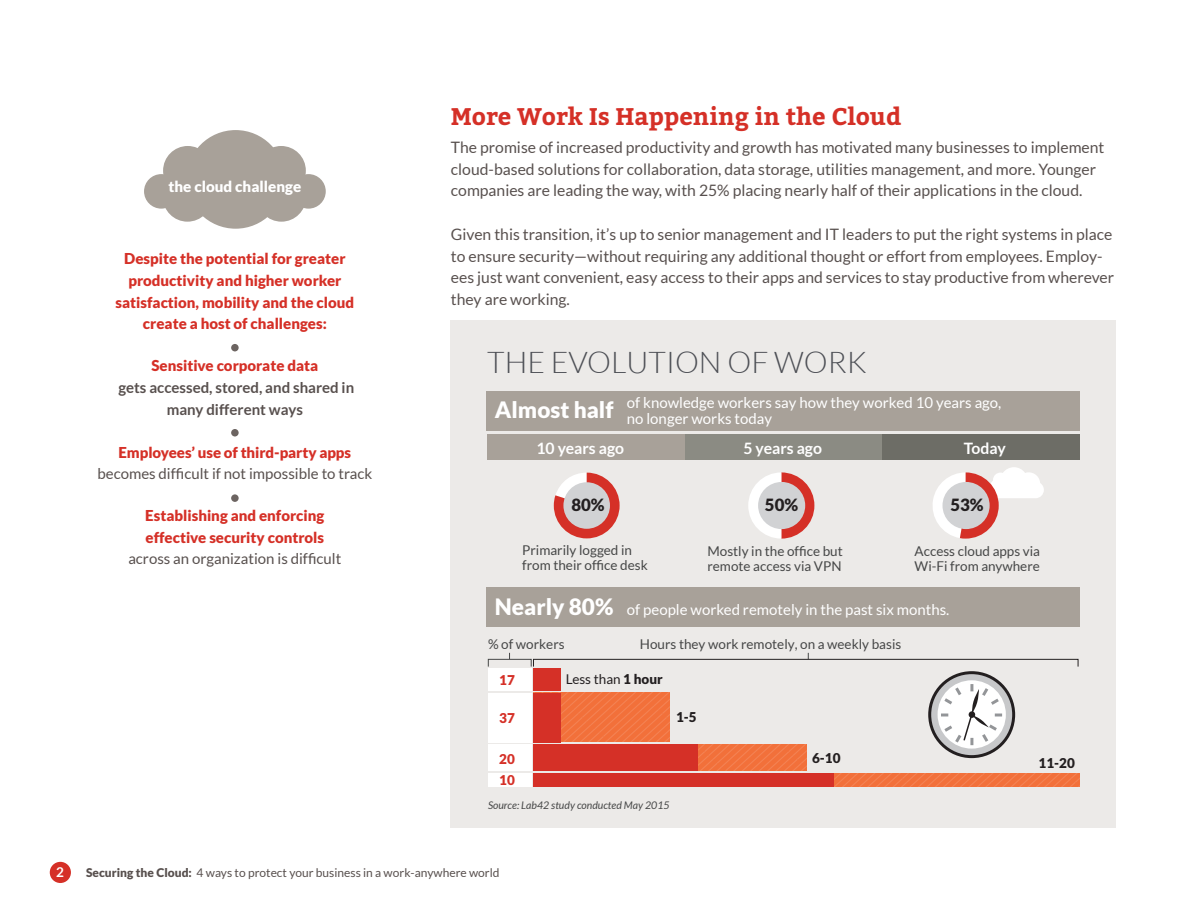
<style>
.page{position:relative;width:1188px;height:918px;background:#fff}
.page>*{position:absolute;margin:0;border:0;box-sizing:border-box;transform-origin:0 0}
.t1{font:300 30px "Lato";color:#4d4f55}
.Log_Me_In_Sub{font:700 24px "Bitter";color:#d53027}
.t2{font:900 22.5px "Lato";color:#fff}
.t3{font:900 16.8px "Lato";color:#231f20}
.Log_Me_In_Body_Copy{font:15.75px/21.8px "Lato";color:#58504e}
.t4{font:700 15.75px "Lato";color:#fff}
.t5{font:900 15.15px "Lato";color:#fff}
.t6{font:15px/16.5px "Lato";color:#fff}
.LogMein_Bulleted_hea{font:900 15px/21.8px "Lato";color:#d53027;text-align:center}
.Log_Me_In_Bulleted_c{font:15px/21px "Lato";color:#58504e;text-align:center}
.Log_Me_In_Bulleted_c-2{font:900 15px/21.8px "Lato";color:#d53027}
.Log_Me_In_Bulleted_c-3{font:700 15px/21.8px "Lato";color:#58504e;text-align:center}
.t7{font:13.5px/15px "Lato";color:#464747}
.t8{font:13.5px "Lato";color:#231f20}
.t9{font:900 13.5px "Lato";color:#231f20}
.t10{font:900 13.5px/21px "Lato";color:#d53027}
.body{font:700 13.5px "Lato";color:#fff}
.t11{font:12px "Lato";color:#58504e}
.t12{font:italic 10.5px "Lato";color:#464747}
.s1{font-weight:900;color:#d53027}
.s2{font-weight:900;font-size:22.5px}
.s3{font-weight:900}
</style>
<div class="page">
<div style="left:50px;top:862px;width:21px;height:21px;background:#d53027;border-radius:50%"></div>
<div style="left:186px;top:130px;width:99px;height:99px;background:#a8a199;border-radius:50%"></div>
<div style="left:257px;top:146px;width:49px;height:49px;background:#a8a199;border-radius:50%"></div>
<div style="left:163px;top:146px;width:49px;height:49px;background:#a8a199;border-radius:50%"></div>
<div style="left:291px;top:174px;width:35px;height:35px;background:#a8a199;border-radius:50%"></div>
<div style="left:144px;top:174px;width:35px;height:35px;background:#a8a199;border-radius:50%"></div>
<div style="left:257px;top:172px;width:49px;height:50px;background:#a8a199;border-radius:50%"></div>
<div style="left:163px;top:172px;width:49px;height:50px;background:#a8a199;border-radius:50%"></div>
<div style="left:450px;top:320px;width:666px;height:508px;background:#eceae8"></div>
<div style="left:488px;top:668px;width:43px;height:23px;background:#fff"></div>
<div style="left:488px;top:693px;width:43px;height:49px;background:#fff"></div>
<div style="left:488px;top:744px;width:43px;height:27px;background:#fff"></div>
<div style="left:488px;top:773px;width:43px;height:14px;background:#fff"></div>
<svg style="left:554px;top:473px;width:66px;height:65px"></svg>
<div style="left:563px;top:482px;width:47px;height:47px;background:#d1d2d4;border-radius:50%"></div>
<div style="left:685px;top:435px;width:197px;height:25px;background:#8b8b83"></div>
<div style="left:487px;top:435px;width:198px;height:25px;background:#a8a199"></div>
<div style="left:487px;top:587px;width:593px;height:40px;background:#a8a199"></div>
<div style="left:487px;top:391px;width:593px;height:40px;background:#a8a199"></div>
<div style="left:882px;top:435px;width:198px;height:25px;background:#6d6d66"></div>
<svg style="left:748px;top:467px;width:296px;height:72px"></svg>
<div style="left:943px;top:482px;width:47px;height:47px;background:#d1d2d4;border-radius:50%"></div>
<div style="left:533px;top:668px;width:27px;height:23px;background:#d53027"></div>
<svg style="left:560px;top:693px;width:110px;height:49px;fill:#f2703a"></svg>
<svg style="left:697px;top:744px;width:109px;height:27px;fill:#f2703a"></svg>
<svg style="left:834px;top:773px;width:246px;height:14px;fill:#f2703a"></svg>
<div style="left:533px;top:693px;width:27px;height:49px;background:#d53027"></div>
<div style="left:533px;top:744px;width:164px;height:27px;background:#d53027"></div>
<div style="left:533px;top:773px;width:301px;height:14px;background:#d53027"></div>
<div style="left:488px;top:659px;width:44px;height:8px;border:1px solid #464747"></div>
<div style="left:533px;top:659px;width:545px;height:8px;border:1px solid #231f20"></div>
<svg style="left:930px;top:673px;width:84px;height:84px"></svg>
<div style="left:928px;top:671px;width:87px;height:87px;border:3px solid #231f20;border-radius:50%"></div>
<div style="left:938px;top:680px;width:68px;height:69px;background:#fff;border-radius:50%"></div>
<svg style="left:941px;top:684px;width:61px;height:62px"></svg>
<div style="left:231px;top:344px;width:8px;height:7px;background:#6c6461;border-radius:50%"></div>
<div style="left:231px;top:429px;width:8px;height:7px;background:#6c6461;border-radius:50%"></div>
<div style="left:231px;top:494px;width:8px;height:8px;background:#6c6461;border-radius:50%"></div>
<p class="t5" style="left:169px;top:177px;width:134px">the cloud challenge</p>
<p class="LogMein_Bulleted_hea" style="left:116px;top:247px;width:240px">Despite the potential for greater productivity and higher worker satisfaction, mobility and the cloud create a host of challenges:</p>
<p class="Log_Me_In_Bulleted_c-2" style="left:151px;top:355px;width:168px">Sensitive corporate data</p>
<p class="Log_Me_In_Bulleted_c-3" style="left:118px;top:377px;width:237px">gets accessed, stored, and shared in many different ways</p>
<p class="Log_Me_In_Bulleted_c" style="left:97px;top:442px;width:276px"><span class="s1">Employees’ use of third-party apps </span>becomes difficult if not impossible to track</p>
<p class="Log_Me_In_Bulleted_c-2" style="left:145px;top:505px;width:181px">Establishing and enforcing effective security controls</p>
<p class="Log_Me_In_Bulleted_c" style="left:128px;top:548px;width:214px">across an organization is difficult</p>
<p class="Log_Me_In_Sub" style="left:451px;top:98px;width:452px">More Work Is Happening in the Cloud</p>
<p class="Log_Me_In_Body_Copy" style="left:451px;top:136px;width:655px">The promise of increased productivity and growth has motivated many businesses to implement cloud-based solutions for collaboration, data storage, utilities management, and more. Younger companies are leading the way, with 25% placing nearly half of their applications in the cloud.</p>
<p class="Log_Me_In_Body_Copy" style="left:451px;top:223px;width:665px">Given this transition, it’s up to senior management and IT leaders to put the right systems in place to ensure security—without requiring any additional thought or effort from employees. Employ&shy;ees just want convenient, easy access to their apps and services to stay productive from wherever they are working.</p>
<p class="t1" style="left:487px;top:346px;width:381px">THE EVOLUTION OF WORK</p>
<p class="t2" style="left:495px;top:397px;width:120px">Almost half</p>
<p class="t6" style="left:627px;top:394px;width:376px">of knowledge workers say how they worked 10 years ago, no longer works today</p>
<p class="t4" style="left:536px;top:439px;width:89px">10 years ago</p>
<p class="t4" style="left:743px;top:439px;width:80px">5 years ago</p>
<p class="t4" style="left:964px;top:439px;width:44px">Today</p>
<p class="t3" style="left:571px;top:495px;width:35px">80%</p>
<p class="t7" style="left:522px;top:542px;width:127px">Primarily logged in from their office desk</p>
<p class="t3" style="left:765px;top:495px;width:35px">50%</p>
<p class="t3" style="left:950px;top:495px;width:35px">53%</p>
<p class="t7" style="left:707px;top:543px;width:137px">Mostly in the office but remote access via VPN</p>
<p class="t7" style="left:915px;top:543px;width:127px">Access cloud apps via<br>Wi-Fi from anywhere</p>
<p class="t6" style="left:495px;top:602px;width:456px"><span class="s2">Nearly 80%</span> of people worked remotely in the past six months.</p>
<p class="t7" style="left:640px;top:637px;width:263px">Hours they work remotely, on a weekly basis</p>
<p class="t10" style="left:499px;top:669px;width:17px">17</p>
<p class="t8" style="left:566px;top:672px;width:99px">Less than <span class="s3">1 hour</span></p>
<p class="t10" style="left:499px;top:707px;width:17px">37</p>
<p class="t9" style="left:676px;top:709px;width:22px">1-5</p>
<p class="t10" style="left:499px;top:748px;width:17px">20<br>10</p>
<p class="t9" style="left:812px;top:750px;width:30px">6-10</p>
<p class="t9" style="left:1039px;top:755px;width:38px">11-20</p>
<p class="t7" style="left:488px;top:637px;width:78px">% of workers</p>
<p class="t12" style="left:488px;top:799px;width:183px">Source: Lab42 study conducted May 2015</p>
<p class="body" style="left:56px;top:865px;width:9px">2</p>
<p class="t11" style="left:86px;top:866px;width:415px"><span class="s3">Securing the Cloud:</span> 4 ways to protect your business in a work-anywhere world</p>
</div>
